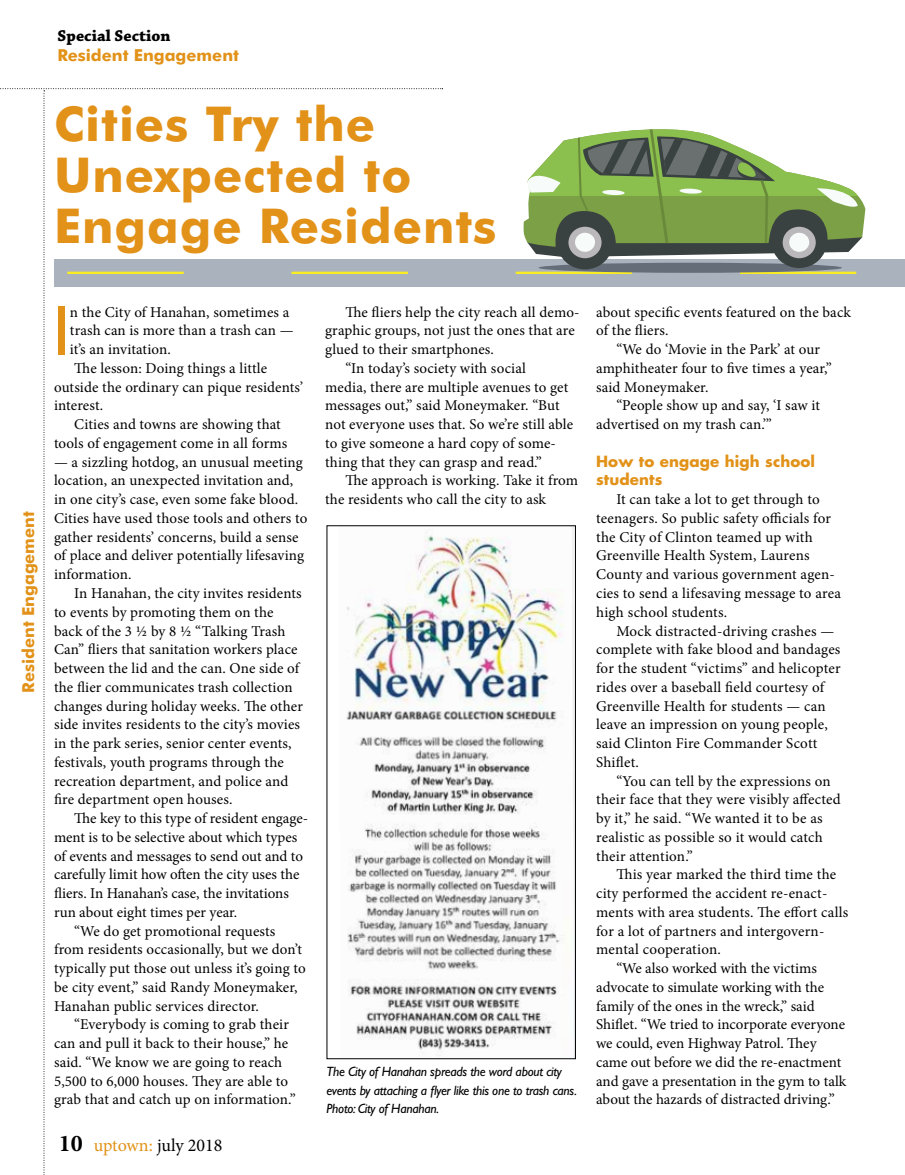
<style>
.page{position:relative;width:905px;height:1175px;background:#fff}
.page>*{position:absolute;margin:0;border:0;box-sizing:border-box;transform-origin:0 0}
.t1{font:500 condensed 67.65px "Futura BT";color:#e29218}
.t2{font:700 48px/51px "Futura BT";letter-spacing:.02em;color:#e29218}
.t3{font:18px "Minion Pro";letter-spacing:-.005em;color:#000}
.t4{font:700 16.5px "Futura BT";color:#e29218}
.t5{font:700 16.5px "Chaparral Pro";letter-spacing:.005em;color:#000}
.t6{font:15px/18.8px "Minion Pro";letter-spacing:.005em;color:#000}
.t7{font:700 15px/18.8px "Futura Std";letter-spacing:.01em;color:#e29218}
.t8{font:italic 13.5px/18.8px "Gill Sans Std";letter-spacing:-.02em;color:#000}
.s1{font-weight:700;font-size:24px}
.s2{color:#e29218}
</style>
<div class="page">
<svg style="left:0;top:88px;width:443px;height:1087px"></svg>
<div style="left:54px;top:259px;width:850px;height:27px;background:#a9b2bd"></div>
<hr style="left:67px;top:272px;width:117px;height:2px;background:#faed23">
<hr style="left:291px;top:272px;width:117px;height:2px;background:#faed23">
<hr style="left:515px;top:272px;width:117px;height:2px;background:#faed23">
<hr style="left:739px;top:272px;width:117px;height:2px;background:#faed23">
<div style="left:538px;top:263px;width:304px;height:10px;background:#656d78;border-radius:50%"></div>
<div style="left:771px;top:215px;width:56px;height:53px;background:#3a4241;border-radius:50%"></div>
<div style="left:557px;top:217px;width:56px;height:53px;background:#3a4241;border-radius:50%"></div>
<svg style="left:526px;top:129px;width:336px;height:128px"></svg>
<div style="left:789px;top:233px;width:20px;height:19px;background:#f7fbf9;border-radius:50%"></div>
<img style="left:338px;top:527px;width:236px;height:530px">
<div style="left:326px;top:525px;width:250px;height:534px;border:1px solid #000"></div>
<p class="t5" style="left:57px;top:26px;width:115px">Special Section</p>
<p class="t4" style="left:57px;top:45px;width:183px">Resident Engagement</p>
<h2 class="t2" style="left:54px;top:98px;width:444px">Cities Try the<br>Unexpected to<br>Engage Residents</h2>
<p class="t4" style="left:18px;top:692px;width:183px;rotate:-90deg">Resident Engagement</p>
<h1 class="t1" style="left:54px;top:289px;width:17px">I</h1>
<p class="t6" style="left:70px;top:302px;width:221px">n the City of Hanahan, sometimes a</p>
<p class="t6" style="left:70px;top:321px;width:225px">trash can is more than a trash can —</p>
<p class="t6" style="left:70px;top:340px;width:103px">it’s an invitation.</p>
<p class="t6" style="left:74px;top:359px;width:194px">The lesson: Doing things a little</p>
<p class="t6" style="left:54px;top:377px;width:250px">outside the ordinary can pique residents’</p>
<p class="t6" style="left:54px;top:396px;width:51px">interest.</p>
<p class="t6" style="left:74px;top:415px;width:208px">Cities and towns are showing that</p>
<p class="t6" style="left:54px;top:434px;width:235px">tools of engagement come in all forms</p>
<p class="t6" style="left:54px;top:452px;width:255px">— a sizzling hotdog, an unusual meeting location, an unexpected invitation and, in one city’s case, even some fake blood.<br>Cities have used those tools and others to gather residents’ concerns, build a sense of place and deliver potentially lifesaving information.</p>
<p class="t6" style="left:54px;top:584px;width:250px;text-indent:20px">In Hanahan, the city invites residents to events by promoting them on the back of the 3 ½ by 8 ½ “Talking Trash Can” fliers that sanitation workers place between the lid and the can. One side of the flier communicates trash collection changes during holiday weeks. The other side invites residents to the city’s movies in the park series, senior center events, festivals, youth programs through the recreation department, and police and fire department open houses.</p>
<p class="t6" style="left:74px;top:809px;width:235px">The key to this type of resident engage-</p>
<p class="t6" style="left:54px;top:827px;width:245px">ment is to be selective about which types</p>
<p class="t6" style="left:54px;top:846px;width:250px">of events and messages to send out and to</p>
<p class="t6" style="left:54px;top:865px;width:247px">carefully limit how often the city uses the</p>
<p class="t6" style="left:54px;top:884px;width:236px">fliers. In Hanahan’s case, the invitations</p>
<p class="t6" style="left:54px;top:902px;width:185px">run about eight times per year.</p>
<p class="t6" style="left:74px;top:921px;width:203px">“We do get promotional requests</p>
<p class="t6" style="left:54px;top:940px;width:250px">from residents occasionally, but we don’t</p>
<p class="t6" style="left:54px;top:959px;width:253px">typically put those out unless it’s going to</p>
<p class="t6" style="left:54px;top:977px;width:245px">be city event,” said Randy Moneymaker,</p>
<p class="t6" style="left:54px;top:996px;width:206px">Hanahan public services director.</p>
<p class="t6" style="left:74px;top:1015px;width:216px">“Everybody is coming to grab their</p>
<p class="t6" style="left:54px;top:1034px;width:236px">can and pull it back to their house,” he</p>
<p class="t6" style="left:54px;top:1052px;width:230px">said. “We know we are going to reach</p>
<p class="t6" style="left:54px;top:1071px;width:236px">5,500 to 6,000 houses. They are able to</p>
<p class="t6" style="left:54px;top:1090px;width:243px">grab that and catch up on information.”</p>
<p class="t3" style="left:59px;top:1133px;width:165px"><span class="s1">10</span> <span class="s2">uptown:</span> july 2018</p>
<p class="t6" style="left:345px;top:302px;width:236px">The fliers help the city reach all demo-</p>
<p class="t6" style="left:325px;top:321px;width:251px">graphic groups, not just the ones that are</p>
<p class="t6" style="left:325px;top:340px;width:170px">glued to their smartphones.</p>
<p class="t6" style="left:345px;top:359px;width:182px">“In today’s society with social</p>
<p class="t6" style="left:325px;top:377px;width:245px">media, there are multiple avenues to get</p>
<p class="t6" style="left:325px;top:396px;width:236px">messages out,” said Moneymaker. “But</p>
<p class="t6" style="left:325px;top:415px;width:250px">not everyone uses that. So we’re still able</p>
<p class="t6" style="left:325px;top:434px;width:232px">to give someone a hard copy of some-</p>
<p class="t6" style="left:325px;top:452px;width:218px">thing that they can grasp and read.”</p>
<p class="t6" style="left:345px;top:471px;width:234px">The approach is working. Take it from</p>
<p class="t6" style="left:325px;top:490px;width:222px">the residents who call the city to ask</p>
<p class="t8" style="left:326px;top:1062px;width:252px">The City of Hanahan spreads the word about city events by attaching a flyer like this one to trash cans.<br>Photo: City of Hanahan.</p>
<p class="t6" style="left:596px;top:302px;width:256px">about specific events featured on the back</p>
<p class="t6" style="left:596px;top:321px;width:74px">of the fliers.</p>
<p class="t6" style="left:616px;top:340px;width:205px">“We do ‘Movie in the Park’ at our</p>
<p class="t6" style="left:596px;top:359px;width:237px">amphitheater four to five times a year,”</p>
<p class="t6" style="left:596px;top:377px;width:114px">said Moneymaker.</p>
<p class="t6" style="left:616px;top:396px;width:205px">“People show up and say, ‘I saw it</p>
<p class="t6" style="left:596px;top:415px;width:177px">advertised on my trash can.’”</p>
<p class="t7" style="left:596px;top:451px;width:220px">How to engage high school students</p>
<p class="t6" style="left:596px;top:490px;width:246px;text-indent:20px">It can take a lot to get through to teenagers. So public safety officials for the City of Clinton teamed up with Greenville Health System, Laurens County and various government agen&shy;cies to send a lifesaving message to area high school students.</p>
<p class="t6" style="left:596px;top:621px;width:246px;text-indent:20px">Mock distracted-driving crashes — complete with fake blood and bandages for the student “victims” and helicopter rides over a baseball field courtesy of Greenville Health for students — can leave an impression on young people, said Clinton Fire Commander Scott Shiflet.</p>
<p class="t6" style="left:596px;top:771px;width:246px;text-indent:20px">“You can tell by the expressions on their face that they were visibly affected by it,” he said. “We wanted it to be as realistic as possible so it would catch their attention.”</p>
<p class="t6" style="left:616px;top:865px;width:221px">This year marked the third time the</p>
<p class="t6" style="left:596px;top:884px;width:233px">city performed the accident re-enact-</p>
<p class="t6" style="left:596px;top:902px;width:254px">ments with area students. The effort calls</p>
<p class="t6" style="left:596px;top:921px;width:230px">for a lot of partners and intergovern-</p>
<p class="t6" style="left:596px;top:940px;width:126px">mental cooperation.</p>
<p class="t6" style="left:616px;top:959px;width:202px">“We also worked with the victims</p>
<p class="t6" style="left:596px;top:977px;width:229px">advocate to simulate working with the</p>
<p class="t6" style="left:596px;top:996px;width:220px">family of the ones in the wreck,” said</p>
<p class="t6" style="left:596px;top:1015px;width:250px">Shiflet. “We tried to incorporate everyone</p>
<p class="t6" style="left:596px;top:1034px;width:222px">we could, even Highway Patrol. They</p>
<p class="t6" style="left:596px;top:1052px;width:247px">came out before we did the re-enactment</p>
<p class="t6" style="left:596px;top:1071px;width:252px">and gave a presentation in the gym to talk</p>
<p class="t6" style="left:596px;top:1090px;width:240px">about the hazards of distracted driving.”</p>
</div>
